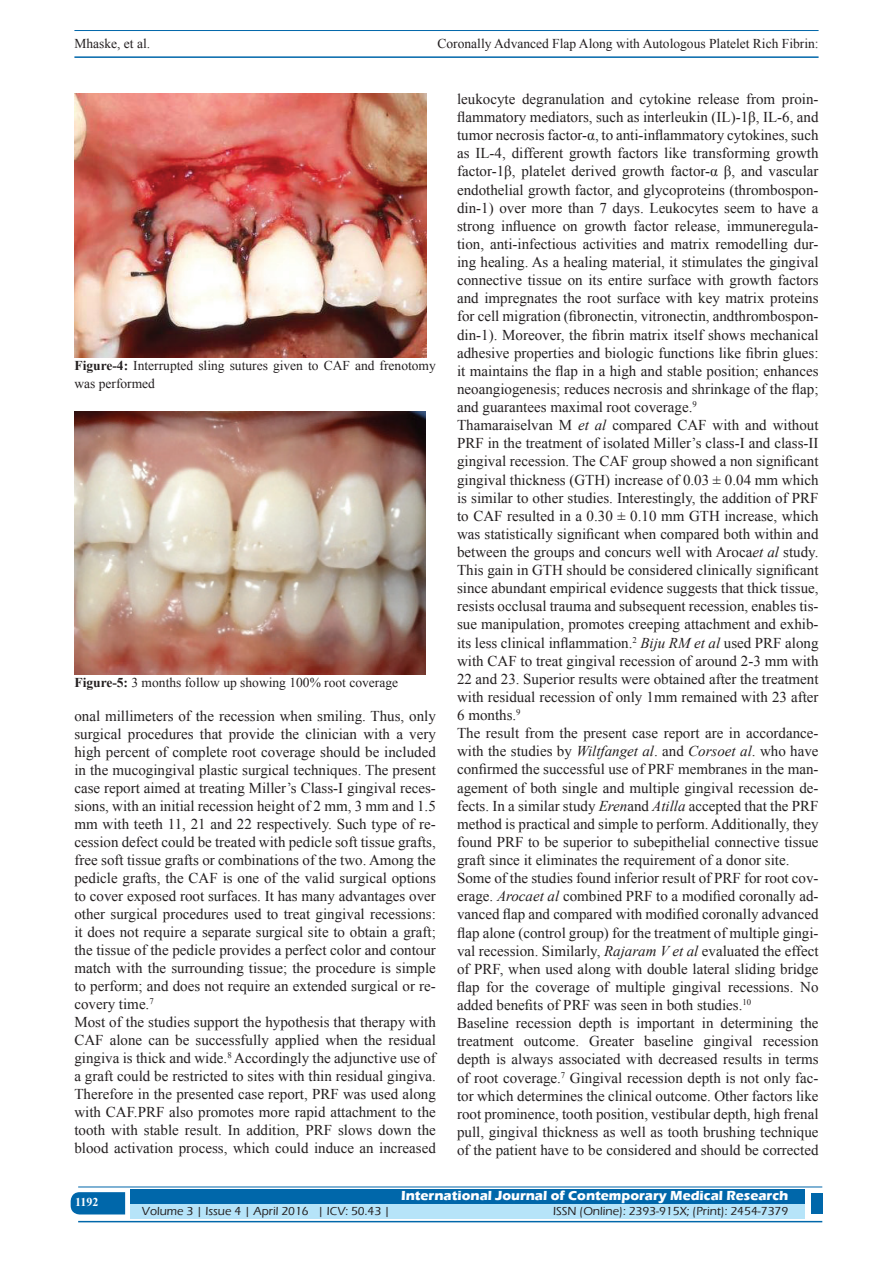
<style>
.page{position:relative;width:893px;height:1263px;background:#fff}
.page>*{position:absolute;margin:0;border:0;box-sizing:border-box;transform-origin:0 0}
.TX_New{font:15px/18.1px "Times New Roman";color:#231f20;text-align:justify}
.Legend{font:13.5px/18px "Times New Roman";color:#231f20}
.t1{font:700 13.5px "Eras ITC";color:#fff}
.t2{font:500 12px "Eras ITC";color:#231f20}
.t3{font:700 12px "Times New Roman";color:#fff}
.s1{font-weight:700}
.s2{font-style:italic}
</style>
<div class="page">
<hr style="left:74px;top:30px;width:745px;height:1px;background:#0067aa">
<hr style="left:74px;top:56px;width:745px;height:2px;background:#0067aa">
<svg style="left:71px;top:1192px;width:54px;height:22px"></svg>
<div style="left:130px;top:1189px;width:674px;height:15px;background:#0067aa"></div>
<div style="left:130px;top:1204px;width:674px;height:15px;background:#b6e4f9"></div>
<hr style="left:78px;top:1186px;width:744px;height:1px;background:#0067aa">
<hr style="left:78px;top:1221px;width:744px;height:1px;background:#0067aa">
<div style="left:811px;top:1193px;width:11px;height:21px;background:#0067aa"></div>
<img style="left:74px;top:94px;width:352px;height:263px">
<img style="left:74px;top:411px;width:351px;height:264px">
<p class="Legend" style="left:74px;top:34px;width:77px">Mhaske, et al.</p>
<p class="Legend" style="left:438px;top:34px;width:383px">Coronally Advanced Flap Along with Autologous Platelet Rich Fibrin:</p>
<p class="Legend" style="left:74px;top:356px;width:363px"><span class="s1">Figure-4:</span> Interrupted sling sutures given to CAF and frenotomy was performed</p>
<p class="Legend" style="left:74px;top:674px;width:325px"><span class="s1">Figure-5:</span> 3 months follow up showing 100% root coverage</p>
<p class="TX_New" style="left:74px;top:707px;width:363px">onal millimeters of the recession when smiling. Thus, only surgical procedures that provide the clinician with a very high percent of complete root coverage should be included in the mucogingival plastic surgical techniques. The present case report aimed at treating Miller’s Class-I gingival reces&shy;sions, with an initial recession height of 2 mm, 3 mm and 1.5 mm with teeth 11, 21 and 22 respectively. Such type of re&shy;cession defect could be treated with pedicle soft tissue grafts, free soft tissue grafts or combinations of the two. Among the pedicle grafts, the CAF is one of the valid surgical options to cover exposed root surfaces. It has many advantages over other surgical procedures used to treat gingival recessions: it does not require a separate surgical site to obtain a graft; the tissue of the pedicle provides a perfect color and contour match with the surrounding tissue; the procedure is simple to perform; and does not require an extended surgical or re&shy;covery time.<sup>7</sup></p>
<p class="TX_New" style="left:74px;top:1013px;width:363px">Most of the studies support the hypothesis that therapy with CAF alone can be successfully applied when the residual gingiva is thick and wide.<sup>8</sup> Accordingly the adjunctive use of a graft could be restricted to sites with thin residual gingiva.<br>Therefore in the presented case report, PRF was used along with CAF.PRF also promotes more rapid attachment to the tooth with stable result. In addition, PRF slows down the blood activation process, which could induce an increased</p>
<p class="TX_New" style="left:457px;top:90px;width:363px">leukocyte degranulation and cytokine release from proin&shy;flammatory mediators, such as interleukin (IL)-1β, IL-6, and tumor necrosis factor-α, to anti-inflammatory cytokines, such as IL-4, different growth factors like transforming growth factor-1β, platelet derived growth factor-α β, and vascular endothelial growth factor, and glycoproteins (thrombospon&shy;din-1) over more than 7 days. Leukocytes seem to have a strong influence on growth factor release, immuneregula&shy;tion, anti-infectious activities and matrix remodelling dur&shy;ing healing. As a healing material, it stimulates the gingival connective tissue on its entire surface with growth factors and impregnates the root surface with key matrix proteins for cell migration (fibronectin, vitronectin, andthrombospon&shy;din-1). Moreover, the fibrin matrix itself shows mechanical adhesive properties and biologic functions like fibrin glues: it maintains the flap in a high and stable position; enhances neoangiogenesis; reduces necrosis and shrinkage of the flap; and guarantees maximal root coverage.<sup>9</sup></p>
<p class="TX_New" style="left:457px;top:416px;width:363px">Thamaraiselvan M <span class="s2">et al</span> compared CAF with and without PRF in the treatment of isolated Miller’s class-I and class-II gingival recession. The CAF group showed a non significant gingival thickness (GTH) increase of 0.03 ± 0.04 mm which is similar to other studies. Interestingly, the addition of PRF to CAF resulted in a 0.30 ± 0.10 mm GTH increase, which was statistically significant when compared both within and between the groups and concurs well with Aroca<span class="s2">et al</span> study.<br>This gain in GTH should be considered clinically significant since abundant empirical evidence suggests that thick tissue, resists occlusal trauma and subsequent recession, enables tis&shy;sue manipulation, promotes creeping attachment and exhib&shy;its less clinical inflammation.<sup>2</sup> <span class="s2">Biju RM et al</span> used PRF along with CAF to treat gingival recession of around 2-3 mm with 22 and 23. Superior results were obtained after the treatment with residual recession of only 1mm remained with 23 after 6 months.<sup>9</sup></p>
<p class="TX_New" style="left:457px;top:724px;width:363px">The result from the present case report are in accordance&shy;with the studies by <span class="s2">Wiltfanget al</span>. and <span class="s2">Corsoet al</span>. who have confirmed the successful use of PRF membranes in the man&shy;agement of both single and multiple gingival recession de&shy;fects. In a similar study <span class="s2">Eren</span>and <span class="s2">Atilla</span> accepted that the PRF method is practical and simple to perform. Additionally, they found PRF to be superior to subepithelial connective tissue graft since it eliminates the requirement of a donor site.</p>
<p class="TX_New" style="left:457px;top:869px;width:363px">Some of the studies found inferior result of PRF for root cov&shy;erage. <span class="s2">Arocaet al</span> combined PRF to a modified coronally ad&shy;vanced flap and compared with modified coronally advanced flap alone (control group) for the treatment of multiple gingi&shy;val recession. Similarly, <span class="s2">Rajaram V et al</span> evaluated the effect of PRF, when used along with double lateral sliding bridge flap for the coverage of multiple gingival recessions. No added benefits of PRF was seen in both studies.<sup>10</sup></p>
<p class="TX_New" style="left:457px;top:1014px;width:363px">Baseline recession depth is important in determining the treatment outcome. Greater baseline gingival recession depth is always associated with decreased results in terms of root coverage.<sup>7</sup> Gingival recession depth is not only fac&shy;tor which determines the clinical outcome. Other factors like root prominence, tooth position, vestibular depth, high frenal pull, gingival thickness as well as tooth brushing technique of the patient have to be considered and should be corrected</p>
<h4 class="t3" style="left:75px;top:1194px;width:25px">1192</h4>
<p class="t1" style="left:401px;top:1188px;width:389px">International Journal of Contemporary Medical Research</p>
<p class="t2" style="left:142px;top:1204px;width:250px">Volume 3 | Issue 4 | April 2016 | ICV: 50.43 |</p>
<p class="t2" style="left:553px;top:1204px;width:237px">ISSN (Online): 2393-915X; (Print): 2454-7379</p>
</div>
